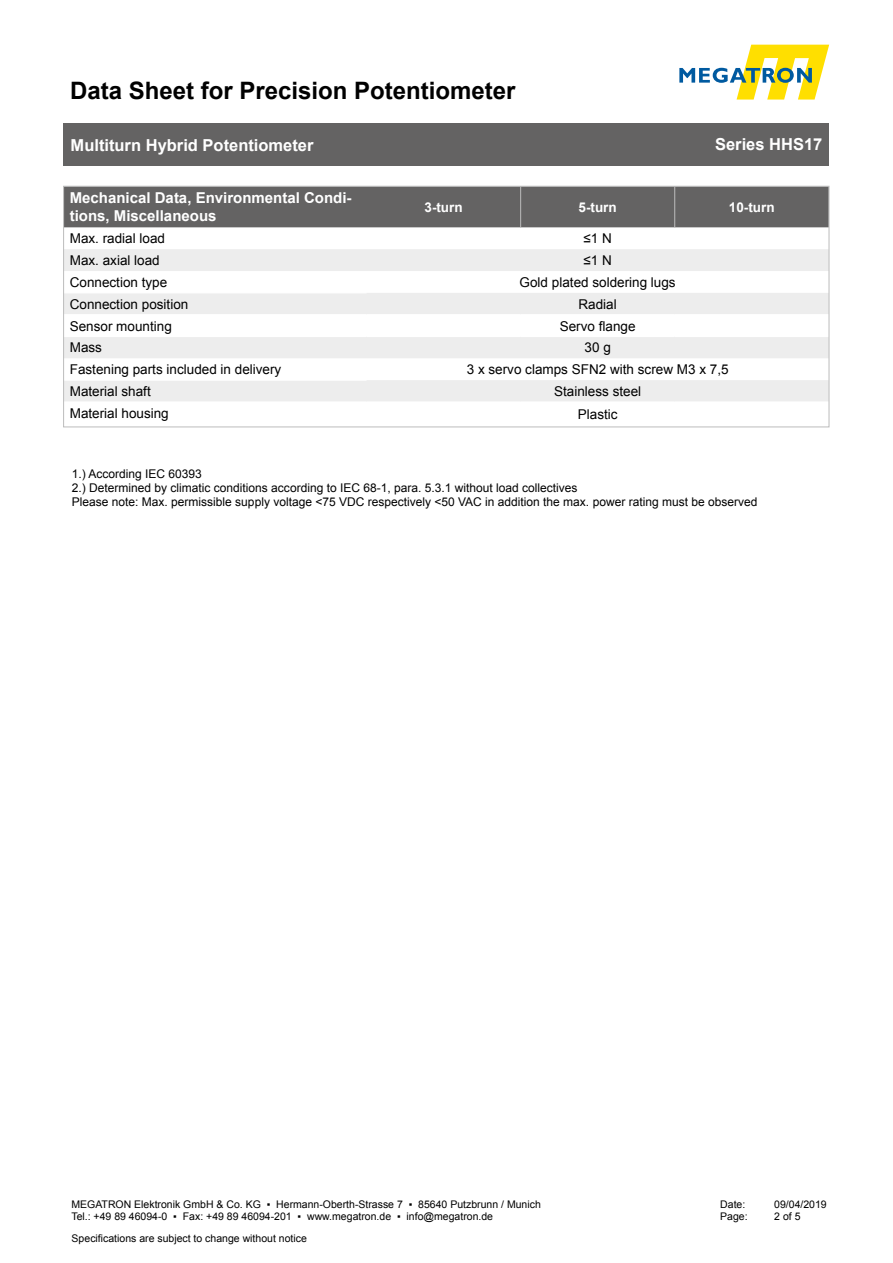
<style>
.page{position:relative;width:893px;height:1263px;background:#fff}
.page>*{position:absolute;margin:0;border:0;box-sizing:border-box;transform-origin:0 0}
.t1{font:700 24px "Arial";color:#000}
.t2{font:700 16.5px "Arial";color:#fff}
.t3{font:700 15px/18px "Arial";color:#fff}
.t4{font:13.5px "Arial";color:#000}
.t5{font:700 13.5px "Arial";color:#fff}
.t6{font:12px/14.4px "Arial";color:#000}
.t7{font:10.5px/12.6px "Arial";color:#000}
</style>
<div class="page">
<svg style="left:679px;top:45px;width:150px;height:55px"></svg>
<div style="left:64px;top:123px;width:765px;height:43px;background:#646363"></div>
<div style="left:65px;top:188px;width:762px;height:39px;background:#646363"></div>
<svg style="left:65px;top:249px;width:762px;height:152px;fill:#ededed"></svg>
<hr style="left:64px;top:292px;width:303px;height:1px;background:#fff">
<hr style="left:64px;top:314px;width:303px;height:1px;background:#fff">
<hr style="left:367px;top:314px;width:154px;height:1px;background:#fff">
<hr style="left:521px;top:314px;width:154px;height:1px;background:#fff">
<hr style="left:675px;top:314px;width:154px;height:1px;background:#fff">
<hr style="left:64px;top:336px;width:303px;height:1px;background:#fff">
<hr style="left:367px;top:336px;width:154px;height:1px;background:#fff">
<hr style="left:521px;top:336px;width:154px;height:1px;background:#fff">
<hr style="left:675px;top:336px;width:154px;height:1px;background:#fff">
<hr style="left:64px;top:380px;width:303px;height:1px;background:#fff">
<hr style="left:520px;top:186px;width:1px;height:41px;background:#bcbcbc">
<hr style="left:674px;top:186px;width:1px;height:41px;background:#bcbcbc">
<div style="left:63px;top:186px;width:766px;height:241px;border:1px solid #bcbcbc"></div>
<h1 class="t1" style="left:70px;top:74px;width:447px">Data Sheet for Precision Potentiometer</h1>
<p class="t2" style="left:71px;top:134px;width:244px">Multiturn Hybrid Potentiometer</p>
<p class="t2" style="left:715px;top:133px;width:109px">Series HHS17</p>
<p class="t3" style="left:70px;top:190px;width:283px">Mechanical Data, Environmental Condi&shy;tions, Miscellaneous</p>
<p class="t5" style="left:424px;top:198px;width:40px">3-turn</p>
<p class="t5" style="left:579px;top:198px;width:40px">5-turn</p>
<p class="t5" style="left:729px;top:198px;width:47px">10-turn</p>
<p class="t4" style="left:70px;top:230px;width:97px">Max. radial load</p>
<p class="t4" style="left:583px;top:230px;width:30px">≤1 N</p>
<p class="t4" style="left:70px;top:251px;width:92px">Max. axial load</p>
<p class="t4" style="left:583px;top:251px;width:30px">≤1 N</p>
<p class="t4" style="left:70px;top:273px;width:99px">Connection type</p>
<p class="t4" style="left:520px;top:273px;width:158px">Gold plated soldering lugs</p>
<p class="t4" style="left:70px;top:295px;width:120px">Connection position</p>
<p class="t4" style="left:579px;top:295px;width:40px">Radial</p>
<p class="t4" style="left:70px;top:317px;width:104px">Sensor mounting</p>
<p class="t4" style="left:560px;top:317px;width:77px">Servo flange</p>
<p class="t4" style="left:70px;top:339px;width:34px">Mass</p>
<p class="t4" style="left:585px;top:339px;width:28px">30 g</p>
<p class="t4" style="left:70px;top:361px;width:213px">Fastening parts included in delivery</p>
<p class="t4" style="left:467px;top:361px;width:263px">3 x servo clamps SFN2 with screw M3 x 7,5</p>
<p class="t4" style="left:70px;top:382px;width:83px">Material shaft</p>
<p class="t4" style="left:554px;top:382px;width:89px">Stainless steel</p>
<p class="t4" style="left:70px;top:404px;width:101px">Material housing</p>
<p class="t4" style="left:578px;top:405px;width:41px">Plastic</p>
<p class="t6" style="left:72px;top:466px;width:132px">1.) According IEC 60393</p>
<p class="t6" style="left:72px;top:481px;width:687px">2.) Determined by climatic conditions according to IEC 68-1, para. 5.3.1 without load collectives<br>Please note: Max. permissible supply voltage &lt;75 VDC respectively &lt;50 VAC in addition the max. power rating must be observed</p>
<p class="t7" style="left:71px;top:1198px;width:471px">MEGATRON Elektronik GmbH &amp; Co. KG ▪ Hermann-Oberth-Strasse 7 ▪ 85640 Putzbrunn / Munich<br>Tel.: +49 89 46094-0 ▪ Fax: +49 89 46094-201 ▪ www.megatron.de ▪ info@megatron.de</p>
<p class="t7" style="left:720px;top:1198px;width:27px">Date:</p>
<p class="t7" style="left:774px;top:1198px;width:54px">09/04/2019</p>
<p class="t7" style="left:720px;top:1210px;width:29px">Page:</p>
<p class="t7" style="left:774px;top:1210px;width:28px">2 of 5</p>
<p class="t7" style="left:72px;top:1232px;width:237px">Specifications are subject to change without notice</p>
</div>
